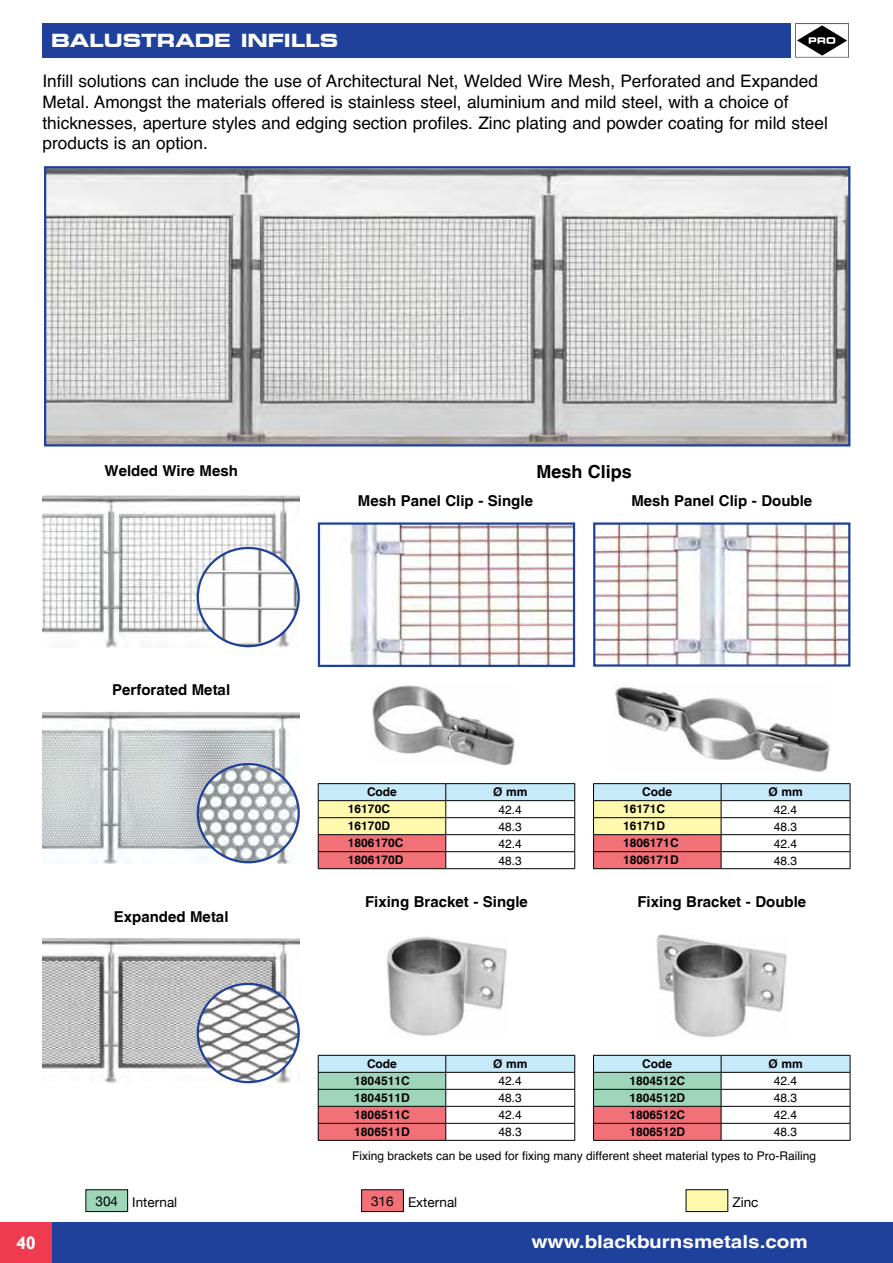
<style>
.page{position:relative;width:893px;height:1263px;background:#fff}
.page>*{position:absolute;margin:0;border:0;box-sizing:border-box;transform-origin:0 0}
.t1{font:700 18px "Helvetica LT";color:#fff;scale:1.15 1}
.t2{font:700 expanded 18px "Square 721 BT";color:#fff}
.t3{font:700 18px "Helvetica LT";color:#000}
.t4{font:700 18px "Gill Sans";color:#fff}
.t5{font:17.25px/20.7px "Helvetica";color:#000}
.t6{font:700 15px "Helvetica LT";color:#000}
.t7{font:13.5px "Helvetica Neue";color:#000}
.t8{font:700 12px "Helvetica LT";color:#000}
.t9{font:12px "Helvetica";color:#000}
</style>
<div class="page">
<div style="left:0;top:1222px;width:893px;height:41px;background:#20419b"></div>
<div style="left:86px;top:1190px;width:42px;height:21px;background:#9fd5b9"></div>
<div style="left:85px;top:1189px;width:43px;height:23px;border:1px solid #000"></div>
<div style="left:362px;top:1190px;width:41px;height:21px;background:#f27179"></div>
<div style="left:361px;top:1189px;width:43px;height:23px;border:1px solid #000"></div>
<div style="left:686px;top:1190px;width:42px;height:21px;background:#fff9ae"></div>
<div style="left:686px;top:1189px;width:42px;height:23px;border:1px solid #000"></div>
<div style="left:0;top:1222px;width:52px;height:41px;background:#ef3a4f"></div>
<div style="left:43px;top:23px;width:748px;height:34px;background:#20419b"></div>
<svg style="left:795px;top:23px;width:54px;height:34px"></svg>
<hr style="left:318px;top:783px;width:128px;height:1px;background:#000">
<hr style="left:446px;top:783px;width:129px;height:1px;background:#000">
<svg style="left:318px;top:784px;width:257px;height:85px"></svg>
<hr style="left:446px;top:851px;width:129px;height:1px;background:#000">
<hr style="left:446px;top:868px;width:129px;height:1px;background:#000">
<hr style="left:318px;top:1055px;width:128px;height:1px;background:#000">
<hr style="left:446px;top:1055px;width:129px;height:1px;background:#000">
<hr style="left:318px;top:1140px;width:128px;height:1px;background:#000">
<hr style="left:446px;top:1140px;width:129px;height:1px;background:#000">
<svg style="left:318px;top:1056px;width:257px;height:84px"></svg>
<hr style="left:593px;top:1055px;width:128px;height:1px;background:#000">
<hr style="left:721px;top:1055px;width:129px;height:1px;background:#000">
<hr style="left:593px;top:1140px;width:128px;height:1px;background:#000">
<hr style="left:721px;top:1140px;width:129px;height:1px;background:#000">
<svg style="left:593px;top:1056px;width:258px;height:84px"></svg>
<hr style="left:593px;top:783px;width:128px;height:1px;background:#000">
<hr style="left:721px;top:783px;width:129px;height:1px;background:#000">
<svg style="left:593px;top:784px;width:258px;height:85px"></svg>
<img style="left:350px;top:525px;width:222px;height:139px">
<div style="left:318px;top:522px;width:257px;height:145px;border:2px solid #20419b"></div>
<img style="left:596px;top:525px;width:251px;height:139px">
<div style="left:593px;top:522px;width:257px;height:145px;border:2px solid #20419b"></div>
<img style="left:387px;top:936px;width:120px;height:100px">
<img style="left:656px;top:934px;width:131px;height:103px">
<img style="left:372px;top:685px;width:143px;height:79px">
<img style="left:613px;top:687px;width:217px;height:85px">
<img style="left:43px;top:495px;width:257px;height:152px">
<img style="left:198px;top:548px;width:101px;height:98px">
<div style="left:197px;top:547px;width:103px;height:100px;border:2px solid #20419b;border-radius:50%"></div>
<img style="left:43px;top:712px;width:257px;height:151px">
<img style="left:198px;top:764px;width:101px;height:98px">
<div style="left:197px;top:763px;width:103px;height:100px;border:2px solid #20419b;border-radius:50%"></div>
<img style="left:43px;top:938px;width:257px;height:145px">
<img style="left:198px;top:984px;width:101px;height:98px">
<div style="left:197px;top:983px;width:103px;height:100px;border:2px solid #20419b;border-radius:50%"></div>
<img style="left:47px;top:169px;width:800px;height:274px">
<div style="left:44px;top:166px;width:806px;height:280px;border:2px solid #20419b"></div>
<p class="t2" style="left:51px;top:30px;width:289px">BALUSTRADE INFILLS</p>
<p class="t5" style="left:43px;top:71px;width:787px">Infill solutions can include the use of Architectural Net, Welded Wire Mesh, Perforated and Expanded Metal. Amongst the materials offered is stainless steel, aluminium and mild steel, with a choice of thicknesses, aperture styles and edging section profiles. Zinc plating and powder coating for mild steel products is an option.</p>
<p class="t6" style="left:104px;top:461px;width:135px">Welded Wire Mesh</p>
<p class="t6" style="left:112px;top:680px;width:119px">Perforated Metal</p>
<p class="t6" style="left:114px;top:907px;width:116px">Expanded Metal</p>
<p class="t3" style="left:536px;top:461px;width:97px">Mesh Clips</p>
<p class="t6" style="left:358px;top:492px;width:177px">Mesh Panel Clip - Single</p>
<p class="t6" style="left:631px;top:491px;width:182px">Mesh Panel Clip - Double</p>
<p class="t8" style="left:367px;top:785px;width:31px">Code</p>
<p class="t8" style="left:493px;top:785px;width:36px">Ø mm</p>
<p class="t8" style="left:348px;top:802px;width:44px">16170C</p>
<p class="t9" style="left:499px;top:800px;width:25px">42.4</p>
<p class="t8" style="left:348px;top:819px;width:44px">16170D</p>
<p class="t9" style="left:499px;top:817px;width:25px">48.3</p>
<p class="t8" style="left:348px;top:836px;width:57px">1806170C</p>
<p class="t9" style="left:499px;top:834px;width:25px">42.4</p>
<p class="t8" style="left:348px;top:853px;width:57px">1806170D</p>
<p class="t9" style="left:499px;top:851px;width:25px">48.3</p>
<p class="t8" style="left:642px;top:785px;width:31px">Code</p>
<p class="t8" style="left:768px;top:785px;width:36px">Ø mm</p>
<p class="t8" style="left:623px;top:802px;width:44px">16171C</p>
<p class="t9" style="left:774px;top:800px;width:25px">42.4</p>
<p class="t8" style="left:623px;top:819px;width:44px">16171D</p>
<p class="t9" style="left:774px;top:817px;width:25px">48.3</p>
<p class="t8" style="left:623px;top:836px;width:57px">1806171C</p>
<p class="t9" style="left:774px;top:834px;width:25px">42.4</p>
<p class="t8" style="left:623px;top:853px;width:57px">1806171D</p>
<p class="t9" style="left:774px;top:851px;width:25px">48.3</p>
<p class="t6" style="left:365px;top:892px;width:164px">Fixing Bracket - Single</p>
<p class="t6" style="left:637px;top:892px;width:170px">Fixing Bracket - Double</p>
<p class="t8" style="left:367px;top:1056px;width:31px">Code</p>
<p class="t8" style="left:493px;top:1056px;width:36px">Ø mm</p>
<p class="t8" style="left:354px;top:1073px;width:57px">1804511C</p>
<p class="t9" style="left:499px;top:1072px;width:25px">42.4</p>
<p class="t8" style="left:354px;top:1090px;width:57px">1804511D</p>
<p class="t9" style="left:499px;top:1089px;width:25px">48.3</p>
<p class="t8" style="left:354px;top:1107px;width:57px">1806511C</p>
<p class="t9" style="left:499px;top:1106px;width:25px">42.4</p>
<p class="t8" style="left:354px;top:1124px;width:57px">1806511D</p>
<p class="t9" style="left:499px;top:1123px;width:25px">48.3</p>
<p class="t8" style="left:642px;top:1056px;width:31px">Code</p>
<p class="t8" style="left:768px;top:1056px;width:36px">Ø mm</p>
<p class="t8" style="left:630px;top:1073px;width:57px">1804512C</p>
<p class="t9" style="left:774px;top:1072px;width:25px">42.4</p>
<p class="t8" style="left:630px;top:1090px;width:57px">1804512D</p>
<p class="t9" style="left:774px;top:1089px;width:25px">48.3</p>
<p class="t8" style="left:630px;top:1107px;width:57px">1806512C</p>
<p class="t9" style="left:774px;top:1106px;width:25px">42.4</p>
<p class="t8" style="left:630px;top:1124px;width:57px">1806512D</p>
<p class="t9" style="left:774px;top:1123px;width:25px">48.3</p>
<p class="t9" style="left:352px;top:1147px;width:465px">Fixing brackets can be used for fixing many different sheet material types to Pro-Railing</p>
<p class="t4" style="left:16px;top:1232px;width:21px">40</p>
<p class="t7" style="left:95px;top:1194px;width:83px">304 Internal</p>
<p class="t7" style="left:371px;top:1194px;width:88px">316 External</p>
<p class="t7" style="left:732px;top:1194px;width:28px">Zinc</p>
<p class="t1" style="left:531px;top:1230px;width:242px">www.blackburnsmetals.com</p>
</div>
